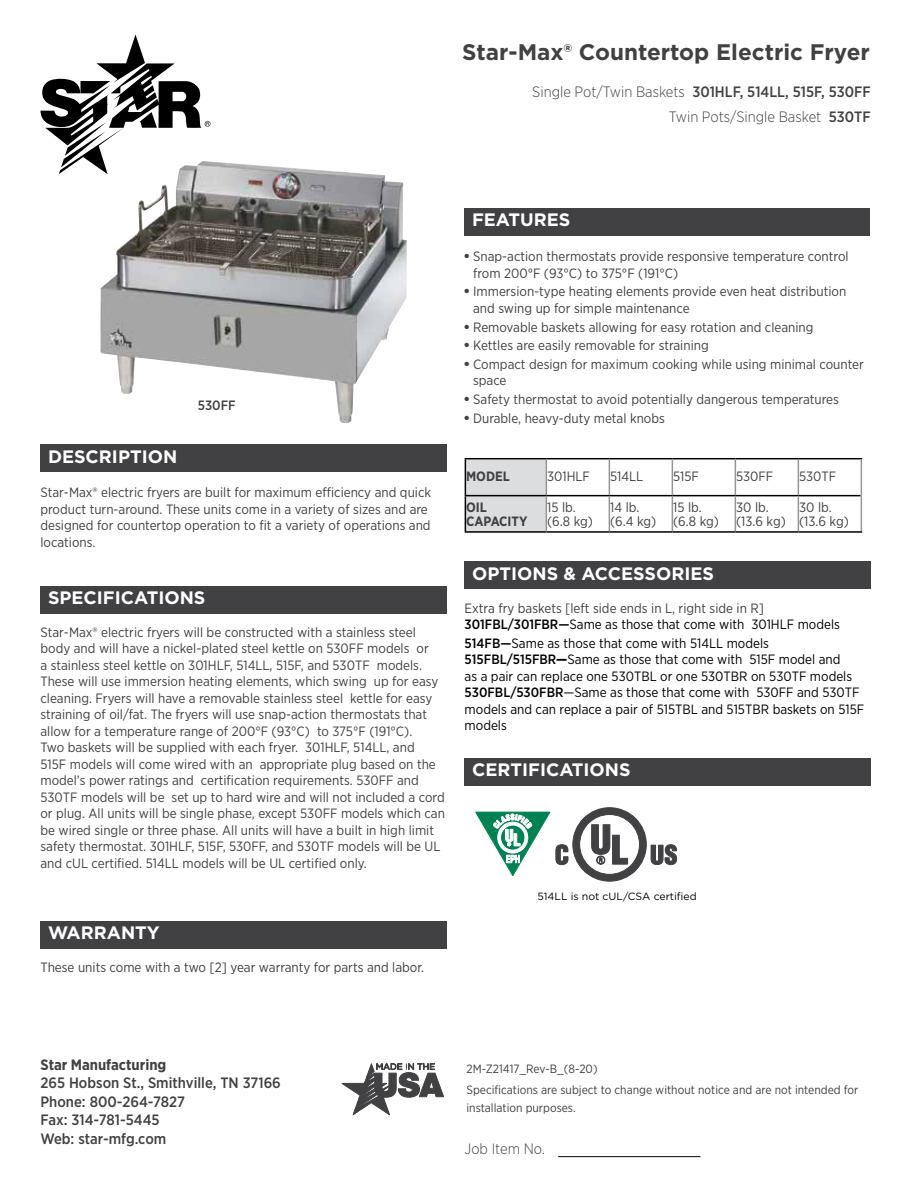
<style>
.page{position:relative;width:918px;height:1188px;background:#fff}
.page>*{position:absolute;margin:0;border:0;box-sizing:border-box;transform-origin:0 0}
.t1{font:700 22.5px "Gotham";color:#414042}
.t2{font:700 18px "Gotham";color:#fff}
.t3{font:500 15px/18.6px "Gotham Narrow";color:#414042}
.t4{font:300 15px/24.8px "Gotham Narrow";color:#414042;text-align:right}
.t5{font:700 15px "Gotham Narrow";color:#414042}
.t6{font:13.5px/16.5px "Gotham Narrow";color:#414042}
.t7{font:13.5px/16.5px "Gotham Narrow";color:#000}
.t8{font:700 13.5px/13.5px "Gotham Narrow";color:#414042}
.t9{font:500 13.5px "Gotham Narrow";color:#414042}
.t10{font:12px/20.7px "Gotham Narrow";color:#414042}
.t11{font:10.5px "Gotham";color:#000}
.s1{font-weight:500}
.s2{font-weight:500;color:#000}
.s3{color:#000}
.s4{font-weight:700}
</style>
<div class="page">
<img style="left:100px;top:161px;width:307px;height:262px">
<div style="left:40px;top:445px;width:407px;height:27px;background:#414042"></div>
<div style="left:40px;top:586px;width:407px;height:28px;background:#414042"></div>
<div style="left:40px;top:921px;width:407px;height:27px;background:#414042"></div>
<div style="left:465px;top:208px;width:405px;height:27px;background:#414042"></div>
<div style="left:465px;top:758px;width:406px;height:27px;background:#414042"></div>
<div style="left:465px;top:562px;width:406px;height:27px;background:#414042"></div>
<hr style="left:558px;top:1156px;width:142px;height:1px;background:#000">
<svg style="left:342px;top:1063px;width:102px;height:52px"></svg>
<svg style="left:466px;top:459px;width:395px;height:72px"></svg>
<hr style="left:465px;top:458px;width:81px;height:1px;background:#000">
<hr style="left:465px;top:459px;width:1px;height:36px;background:#000">
<hr style="left:546px;top:458px;width:63px;height:1px;background:#000">
<hr style="left:609px;top:458px;width:63px;height:1px;background:#000">
<hr style="left:672px;top:458px;width:63px;height:1px;background:#000">
<hr style="left:735px;top:458px;width:63px;height:1px;background:#000">
<hr style="left:798px;top:458px;width:64px;height:1px;background:#000">
<hr style="left:465px;top:495px;width:81px;height:1px;background:#000">
<hr style="left:465px;top:496px;width:1px;height:35px;background:#000">
<hr style="left:546px;top:495px;width:63px;height:1px;background:#000">
<hr style="left:609px;top:495px;width:63px;height:1px;background:#000">
<hr style="left:672px;top:495px;width:63px;height:1px;background:#000">
<hr style="left:735px;top:495px;width:63px;height:1px;background:#000">
<hr style="left:798px;top:495px;width:63px;height:1px;background:#000">
<hr style="left:465px;top:531px;width:81px;height:2px;background:#000">
<hr style="left:546px;top:531px;width:63px;height:2px;background:#000">
<hr style="left:609px;top:531px;width:63px;height:2px;background:#000">
<hr style="left:672px;top:531px;width:63px;height:2px;background:#000">
<hr style="left:735px;top:531px;width:63px;height:2px;background:#000">
<hr style="left:798px;top:531px;width:64px;height:2px;background:#000">
<hr style="left:546px;top:459px;width:1px;height:36px;background:#939598">
<hr style="left:609px;top:459px;width:1px;height:36px;background:#939598">
<hr style="left:672px;top:459px;width:1px;height:36px;background:#939598">
<hr style="left:735px;top:459px;width:1px;height:36px;background:#939598">
<hr style="left:798px;top:459px;width:1px;height:36px;background:#939598">
<hr style="left:861px;top:459px;width:1px;height:37px;background:#939598">
<hr style="left:546px;top:496px;width:1px;height:35px;background:#939598">
<hr style="left:609px;top:496px;width:1px;height:35px;background:#939598">
<hr style="left:672px;top:496px;width:1px;height:35px;background:#939598">
<hr style="left:735px;top:496px;width:1px;height:35px;background:#939598">
<hr style="left:798px;top:496px;width:1px;height:35px;background:#939598">
<hr style="left:861px;top:496px;width:1px;height:35px;background:#939598">
<svg style="left:476px;top:812px;width:74px;height:64px"></svg>
<svg style="left:556px;top:808px;width:121px;height:73px"></svg>
<svg style="left:41px;top:34px;width:169px;height:140px"></svg>
<h1 class="t1" style="left:462px;top:37px;width:409px">Star-Max® Countertop Electric Fryer</h1>
<p class="t4" style="left:532px;top:79px;width:340px">Single Pot/Twin Baskets <span class="s1">301HLF, 514LL, 515F, 530FF<br></span>Twin Pots/Single Basket <span class="s1">530TF</span></p>
<h2 class="t2" style="left:48px;top:444px;width:131px">DESCRIPTION</h2>
<p class="t9" style="left:198px;top:397px;width:39px">530FF</p>
<p class="t6" style="left:41px;top:484px;width:392px">Star-Max® electric fryers are built for maximum efficiency and quick product turn-around. These units come in a variety of sizes and are designed for countertop operation to fit a variety of operations and locations.</p>
<h2 class="t2" style="left:48px;top:586px;width:159px">SPECIFICATIONS</h2>
<p class="t6" style="left:41px;top:623px;width:406px">Star-Max® electric fryers will be constructed with a stainless steel body and will have a nickel-plated steel kettle on 530FF models or<br>a stainless steel kettle on 301HLF, 514LL, 515F, and 530TF models.<br>These will use immersion heating elements, which swing up for easy cleaning. Fryers will have a removable stainless steel kettle for easy straining of oil/fat. The fryers will use snap-action thermostats that allow for a temperature range of 200°F (93°C) to 375°F (191°C).<br>Two baskets will be supplied with each fryer. 301HLF, 514LL, and<br>515F models will come wired with an appropriate plug based on the model’s power ratings and certification requirements. 530FF and 530TF models will be set up to hard wire and will not included a cord or plug. All units will be single phase, except 530FF models which can be wired single or three phase. All units will have a built in high limit safety thermostat. 301HLF, 515F, 530FF, and 530TF models will be UL and cUL certified. 514LL models will be UL certified only.</p>
<h2 class="t2" style="left:48px;top:921px;width:113px">WARRANTY</h2>
<p class="t6" style="left:41px;top:959px;width:385px">These units come with a two [2] year warranty for parts and labor.</p>
<h2 class="t2" style="left:472px;top:208px;width:100px">FEATURES</h2>
<p class="t6" style="left:473px;top:248px;width:377px;text-indent:-8px">● Snap-action thermostats provide responsive temperature control from 200°F (93°C) to 375°F (191°C)</p>
<p class="t6" style="left:473px;top:283px;width:375px;text-indent:-8px">● Immersion-type heating elements provide even heat distribution and swing up for simple maintenance</p>
<p class="t6" style="left:465px;top:318px;width:350px">● Removable baskets allowing for easy rotation and cleaning</p>
<p class="t6" style="left:465px;top:337px;width:246px">● Kettles are easily removable for straining</p>
<p class="t6" style="left:473px;top:356px;width:392px;text-indent:-8px">● Compact design for maximum cooking while using minimal counter space</p>
<p class="t6" style="left:465px;top:391px;width:376px">● Safety thermostat to avoid potentially dangerous temperatures</p>
<p class="t6" style="left:465px;top:409px;width:202px">● Durable, heavy-duty metal knobs</p>
<p class="t8" style="left:466px;top:470px;width:45px">MODEL</p>
<p class="t6" style="left:547px;top:468px;width:44px">301HLF</p>
<p class="t6" style="left:610px;top:468px;width:35px">514LL</p>
<p class="t6" style="left:673px;top:468px;width:27px">515F</p>
<p class="t6" style="left:736px;top:468px;width:39px">530FF</p>
<p class="t6" style="left:799px;top:468px;width:39px">530TF</p>
<p class="t8" style="left:466px;top:501px;width:63px">OIL<br>CAPACITY</p>
<p class="t6" style="left:547px;top:501px;width:47px;line-height:13.5px">15 lb. (6.8 kg)</p>
<p class="t6" style="left:610px;top:501px;width:48px;line-height:13.5px">14 lb. (6.4 kg)</p>
<p class="t6" style="left:673px;top:501px;width:47px;line-height:13.5px">15 lb. (6.8 kg)</p>
<p class="t6" style="left:736px;top:501px;width:51px;line-height:13.5px">30 lb. (13.6 kg)</p>
<p class="t6" style="left:799px;top:501px;width:51px;line-height:13.5px">30 lb. (13.6 kg)</p>
<h2 class="t2" style="left:472px;top:561px;width:243px">OPTIONS &amp; ACCESSORIES</h2>
<p class="t6" style="left:465px;top:599px;width:377px">Extra fry baskets [left side ends in L, right side in R]<br><span class="s2">301FBL/301FBR—</span><span class="s3">Same as those that come with 301HLF models</span></p>
<p class="t7" style="left:465px;top:635px;width:401px"><span class="s1">514FB—</span>Same as those that come with 514LL models <span class="s1">515FBL/515FBR</span><span class="s4">—</span>Same as those that come with 515F model and<br>as a pair can replace one 530TBL or one 530TBR on 530TF models <span class="s1">530FBL/530FBR</span>—Same as those that come with 530FF and 530TF models and can replace a pair of 515TBL and 515TBR baskets on 515F models</p>
<h2 class="t2" style="left:472px;top:758px;width:160px">CERTIFICATIONS</h2>
<p class="t11" style="left:537px;top:890px;width:161px">514LL is not cUL/CSA certified</p>
<p class="t5" style="left:40px;top:1055px;width:127px">Star Manufacturing</p>
<p class="t3" style="left:40px;top:1073px;width:242px">265 Hobson St., Smithville, TN 37166<br>Phone: 800-264-7827<br>Fax: 314-781-5445<br>Web: star-mfg.com</p>
<p class="t10" style="left:466px;top:1058px;width:393px">2M-Z21417_Rev-B_(8-20)<br>Specifications are subject to change without notice and are not intended for</p>
<p class="t10" style="left:466px;top:1097px;width:111px">installation purposes.</p>
<p class="t4" style="left:465px;top:1136px;width:82px">Job Item No.</p>
</div>
